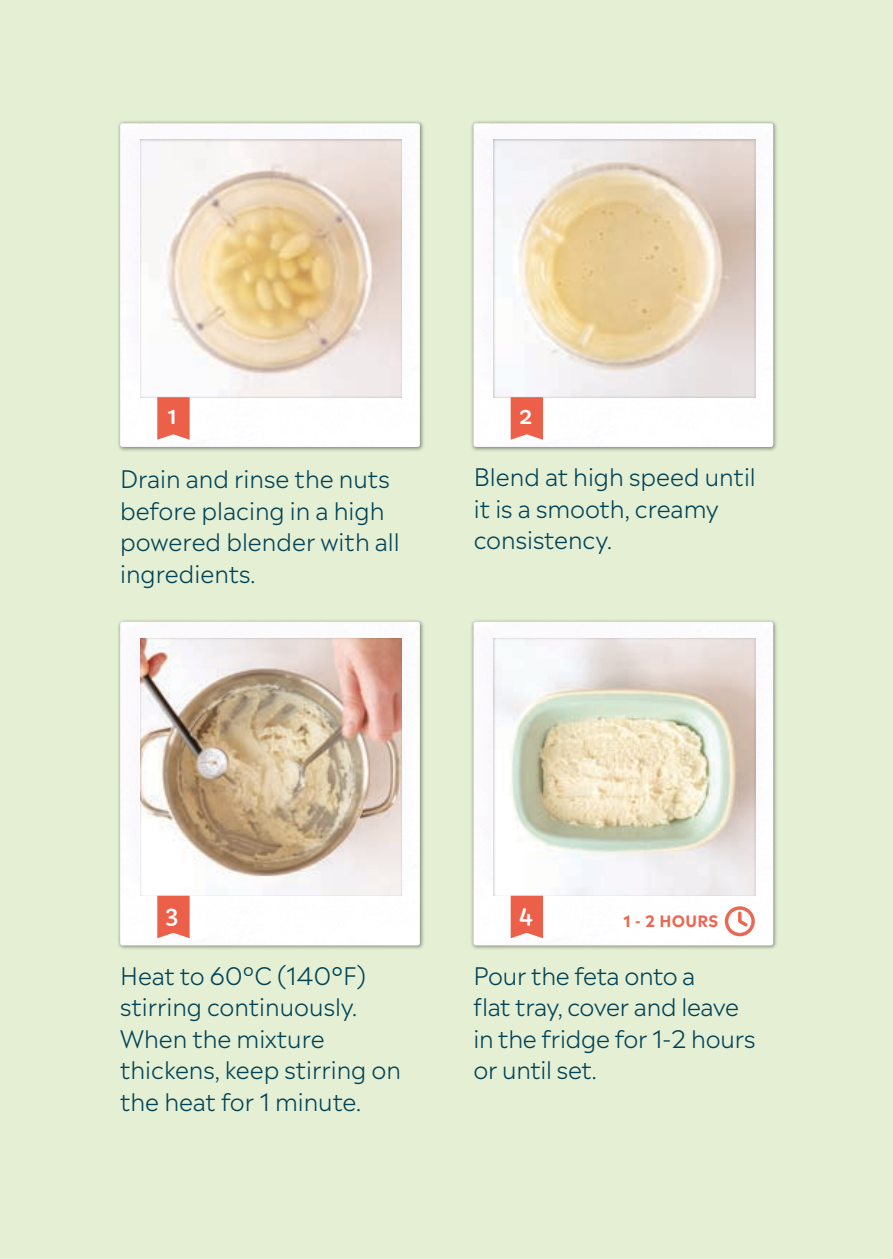
<style>
.page{position:relative;width:893px;height:1259px;background:#e5efd4}
.page>*{position:absolute;margin:0;border:0;box-sizing:border-box;transform-origin:0 0}
.t1{font:300 24px/31.5px "Madera";color:#004357}
.t2{font:24px "Capriola";color:#fff}
.t3{font:700 15.6px "Madera";letter-spacing:.015em;color:#ec6752}
</style>
<div class="page">
<div style="left:117px;top:120px;width:308px;height:332px;background:#1c1c1b;opacity:.5"></div>
<div style="left:120px;top:123px;width:300px;height:324px;background:#fdfdfe"></div>
<div style="left:139px;top:138px;width:263px;height:259px;background:#1c1c1b;opacity:.3"></div>
<svg style="left:157px;top:397px;width:33px;height:43px"></svg>
<div style="left:117px;top:618px;width:308px;height:332px;background:#1c1c1b;opacity:.5"></div>
<div style="left:120px;top:622px;width:300px;height:323px;background:#fdfdfe"></div>
<div style="left:470px;top:618px;width:308px;height:332px;background:#1c1c1b;opacity:.5"></div>
<div style="left:473px;top:622px;width:300px;height:323px;background:#fdfdfe"></div>
<div style="left:139px;top:637px;width:263px;height:259px;background:#1c1c1b;opacity:.3"></div>
<div style="left:493px;top:637px;width:263px;height:259px;background:#1c1c1b;opacity:.3"></div>
<svg style="left:157px;top:895px;width:33px;height:43px"></svg>
<svg style="left:511px;top:895px;width:32px;height:43px"></svg>
<div style="left:470px;top:120px;width:308px;height:332px;background:#1c1c1b;opacity:.5"></div>
<div style="left:473px;top:123px;width:300px;height:324px;background:#fdfdfe"></div>
<div style="left:493px;top:138px;width:263px;height:259px;background:#1c1c1b;opacity:.3"></div>
<svg style="left:511px;top:397px;width:32px;height:43px"></svg>
<svg style="left:725px;top:906px;width:30px;height:30px"></svg>
<p class="t2" style="left:167px;top:401px;width:11px">1</p>
<p class="t2" style="left:519px;top:401px;width:15px">2</p>
<p class="t1" style="left:120px;top:460px;width:281px">Drain and rinse the nuts before placing in a high powered blender with all ingredients.</p>
<p class="t1" style="left:474px;top:458px;width:283px">Blend at high speed until it is a smooth, creamy consistency.</p>
<p class="t2" style="left:165px;top:899px;width:15px">3</p>
<p class="t2" style="left:519px;top:899px;width:15px">4</p>
<p class="t3" style="left:623px;top:907px;width:97px">1 - 2 HOURS</p>
<p class="t1" style="left:120px;top:957px;width:282px">Heat to 60ºC (140°F) stirring continuously.<br>When the mixture thickens, keep stirring on the heat for 1 minute.</p>
<p class="t1" style="left:473px;top:957px;width:284px">Pour the feta onto a<br>flat tray, cover and leave in the fridge for 1-2 hours or until set.</p>
</div>
